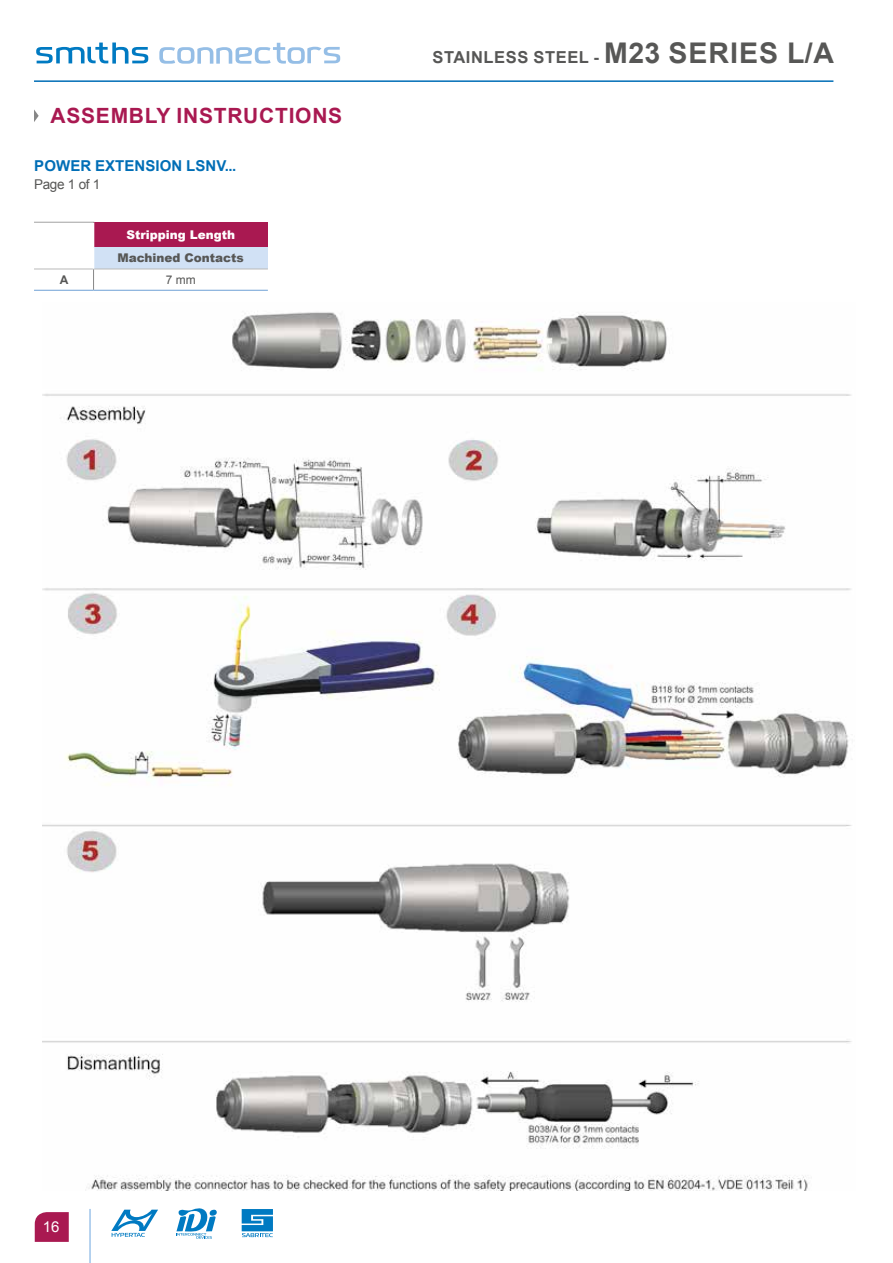
<style>
.page{position:relative;width:893px;height:1263px;background:#fff}
.page>*{position:absolute;margin:0;border:0;box-sizing:border-box;transform-origin:0 0}
.t1{font:700 21px "Arial";letter-spacing:.035em;color:#a91951}
.t2{font:700 16.5px "Arial";letter-spacing:.035em;color:#575756}
.t3{font:700 15px "Arial";letter-spacing:.005em;color:#006eb6}
.t4{font:15px "Arial";color:#fff}
.t5{font:13.5px "Arial";letter-spacing:-.02em;color:#575756}
.t6{font:900 12px "Arial";color:#575756}
.t7{font:900 12px "Arial";color:#fff}
.t8{font:12px "Arial";color:#575756}
.t9{font:700 12px "Arial";color:#575756}
.s1{font-size:28.5px}
</style>
<div class="page">
<hr style="left:34px;top:80px;width:799px;height:2px;background:#006eb6">
<svg style="left:159px;top:43px;width:181px;height:21px"></svg>
<svg style="left:36px;top:43px;width:112px;height:21px"></svg>
<svg style="left:176px;top:1208px;width:41px;height:30px"></svg>
<svg style="left:242px;top:1209px;width:31px;height:28px"></svg>
<svg style="left:111px;top:1209px;width:47px;height:28px"></svg>
<hr style="left:89px;top:1209px;width:2px;height:54px;background:#9ec4ea">
<svg style="left:34px;top:109px;width:5px;height:13px"></svg>
<svg style="left:35px;top:1212px;width:34px;height:30px"></svg>
<div style="left:94px;top:222px;width:174px;height:26px;background:#a91951"></div>
<div style="left:94px;top:248px;width:174px;height:21px;background:#d1e1f5"></div>
<hr style="left:34px;top:269px;width:60px;height:1px;background:#bababa">
<hr style="left:94px;top:269px;width:174px;height:1px;background:#bababa">
<svg style="left:93px;top:268px;width:1px;height:22px"></svg>
<hr style="left:34px;top:222px;width:60px;height:1px;background:#a1a1a1">
<hr style="left:34px;top:290px;width:60px;height:1px;background:#6ea1d5">
<hr style="left:94px;top:290px;width:174px;height:1px;background:#6ea1d5">
<img style="left:42px;top:312px;width:810px;height:879px">
<p class="t1" style="left:51px;top:101px;width:293px">ASSEMBLY INSTRUCTIONS</p>
<p class="t3" style="left:34px;top:155px;width:204px">POWER EXTENSION LSNV...</p>
<p class="t5" style="left:34px;top:175px;width:68px">Page 1 of 1</p>
<p class="t7" style="left:126px;top:226px;width:110px">Stripping Length</p>
<p class="t6" style="left:117px;top:249px;width:128px">Machined Contacts</p>
<p class="t9" style="left:60px;top:271px;width:10px">A</p>
<p class="t8" style="left:166px;top:271px;width:31px">7 mm</p>
<p class="t2" style="left:432px;top:46px;width:403px">STAINLESS STEEL - <span class="s1">M23 SERIES L/A</span></p>
<p class="t4" style="left:43px;top:1217px;width:18px">16</p>
</div>
